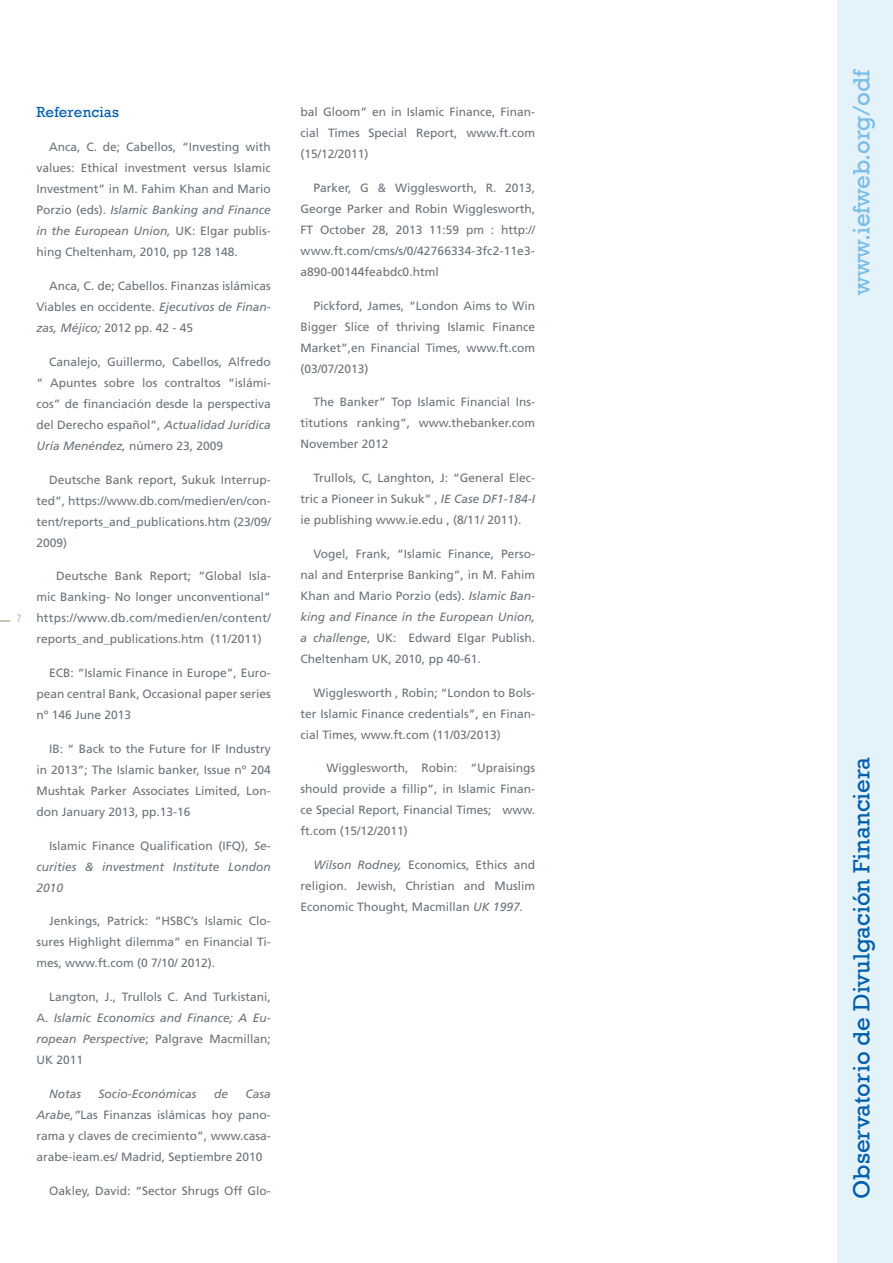
<style>
.page{position:relative;width:893px;height:1263px;background:#fff}
.page>*{position:absolute;margin:0;border:0;box-sizing:border-box;transform-origin:0 0}
.t1{font:24px "Rockwell";color:#005fad}
.t2{font:24px "Rockwell";color:#79bde8}
.t3{font:15px "Rockwell";letter-spacing:.01em;color:#005fad}
.t4{font:12px/21px "Frutiger";color:#6a737b;text-align:justify}
.t5{font:italic 12px/21px "Frutiger";color:#6a737b;text-align:justify}
.t6{font:300 condensed 10.5px "Frutiger";color:#9ea374}
.s1{font-style:italic}
.s2{font-style:normal}
</style>
<div class="page">
<div style="left:838px;top:0;width:55px;height:1263px;background:#e4f2fa"></div>
<p class="t6" style="left:16px;top:612px;width:7px">7</p>
<p class="t3" style="left:36px;top:104px;width:84px">Referencias</p>
<p class="t4" style="left:36px;top:137px;width:236px;text-indent:13px">Anca, C. de; Cabellos, “Investing with values: Ethical investment versus Islamic Investment” in M. Fahim Khan and Mario Porzio (eds). <span class="s1">Islamic Banking and Finance in the European Union,</span> UK: Elgar publis&shy;hing Cheltenham, 2010, pp 128 148.</p>
<p class="t4" style="left:36px;top:275px;width:236px;text-indent:13px">Anca, C. de; Cabellos. Finanzas islámicas Viables en occidente. <span class="s1">Ejecutivos de Finan&shy;zas, Méjico;</span> 2012 pp. 42 - 45</p>
<p class="t4" style="left:36px;top:351px;width:236px;text-indent:13px">Canalejo, Guillermo, Cabellos, Alfredo “ Apuntes sobre los contraltos “islámi&shy;cos” de financiación desde la perspectiva del Derecho español”, <span class="s1">Actualidad Jurídica Uría Menéndez,</span> número 23, 2009</p>
<p class="t4" style="left:36px;top:469px;width:236px;text-indent:13px">Deutsche Bank report, Sukuk Interrup&shy;ted”, https://www.db.com/medien/en/con&shy;tent/reports_and_publications.htm (23/09/ 2009)</p>
<p class="t4" style="left:36px;top:566px;width:236px;text-indent:20px">Deutsche Bank Report; “Global Isla&shy;mic Banking- No longer unconventional” https://www.db.com/medien/en/content/ reports_and_publications.htm (11/2011)</p>
<p class="t4" style="left:36px;top:662px;width:236px;text-indent:13px">ECB: “Islamic Finance in Europe”, Euro&shy;pean central Bank, Occasional paper series nº 146 June 2013</p>
<p class="t4" style="left:36px;top:738px;width:236px;text-indent:13px">IB: “ Back to the Future for IF Industry in 2013”; The Islamic banker, Issue nº 204<br>Mushtak Parker Associates Limited, Lon&shy;don January 2013, pp.13-16</p>
<p class="t5" style="left:36px;top:835px;width:236px;text-indent:13px"><span class="s2">Islamic Finance Qualification (IFQ),</span> Se&shy;curities &amp; investment Institute London 2010</p>
<p class="t4" style="left:36px;top:911px;width:236px;text-indent:13px">Jenkings, Patrick: “HSBC’s Islamic Clo&shy;sures Highlight dilemma” en Financial Ti&shy;mes, www.ft.com (0 7/10/ 2012).</p>
<p class="t4" style="left:36px;top:986px;width:236px;text-indent:13px">Langton, J., Trullols C. And Turkistani, A. <span class="s1">Islamic Economics and Finance; A Eu&shy;ropean Perspective</span>; Palgrave Macmillan; UK 2011</p>
<p class="t5" style="left:49px;top:1083px;width:34px">Notas</p>
<p class="t5" style="left:99px;top:1083px;width:99px">Socio-Económicas</p>
<p class="t5" style="left:214px;top:1083px;width:16px">de</p>
<p class="t4" style="left:36px;top:1083px;width:236px;text-indent:209px"><span class="s1">Casa Arabe,”</span>Las Finanzas islámicas hoy pano&shy;rama y claves de crecimiento”, www.casa&shy;arabe-ieam.es/ Madrid, Septiembre 2010</p>
<p class="t4" style="left:49px;top:1180px;width:223px">Oakley, David: “Sector Shrugs Off Glo-</p>
<p class="t4" style="left:301px;top:101px;width:236px">bal Gloom” en in Islamic Finance, Finan&shy;cial Times Special Report, www.ft.com (15/12/2011)</p>
<p class="t4" style="left:301px;top:177px;width:236px;text-indent:13px">Parker, G &amp; Wigglesworth, R. 2013, George Parker and Robin Wigglesworth, FT October 28, 2013 11:59 pm : http:// www.ft.com/cms/s/0/42766334-3fc2-11e3- a890-00144feabdc0.html</p>
<p class="t4" style="left:301px;top:295px;width:236px;text-indent:13px">Pickford, James, “London Aims to Win Bigger Slice of thriving Islamic Finance Market”,en Financial Times, www.ft.com (03/07/2013)</p>
<p class="t4" style="left:301px;top:392px;width:236px;text-indent:13px">The Banker” Top Islamic Financial Ins&shy;titutions ranking”, www.thebanker.com November 2012</p>
<p class="t4" style="left:301px;top:467px;width:236px;text-indent:13px">Trullols, C, Langhton, J: “General Elec&shy;tric a Pioneer in Sukuk” , <span class="s1">IE Case DF1-184-I </span>ie publishing www.ie.edu , (8/11/ 2011).</p>
<p class="t4" style="left:301px;top:543px;width:236px;text-indent:13px">Vogel, Frank, “Islamic Finance, Perso&shy;nal and Enterprise Banking”, in M. Fahim Khan and Mario Porzio (eds). <span class="s1">Islamic Ban&shy;king and Finance in the European Union, a challenge</span>, UK: Edward Elgar Publish.<br>Cheltenham UK, 2010, pp 40-61.</p>
<p class="t4" style="left:301px;top:682px;width:236px;text-indent:13px">Wigglesworth , Robin; “London to Bols&shy;ter Islamic Finance credentials”, en Finan&shy;cial Times, www.ft.com (11/03/2013)</p>
<p class="t4" style="left:301px;top:758px;width:236px;text-indent:26px">Wigglesworth, Robin: “Upraisings should provide a fillip”, in Islamic Finan&shy;ce Special Report, Financial Times; www. ft.com (15/12/2011)</p>
<p class="t4" style="left:301px;top:855px;width:236px;text-indent:13px"><span class="s1">Wilson Rodney,</span> Economics, Ethics and religion. Jewish, Christian and Muslim Economic Thought, Macmillan <span class="s1">UK 1997.</span></p>
<h1 class="t2" style="left:847px;top:295px;width:228px;rotate:-90deg">www.iefweb.org/odf</h1>
<h1 class="t1" style="left:847px;top:1199px;width:444px;rotate:-90deg">Observatorio de Divulgación Financiera</h1>
</div>
